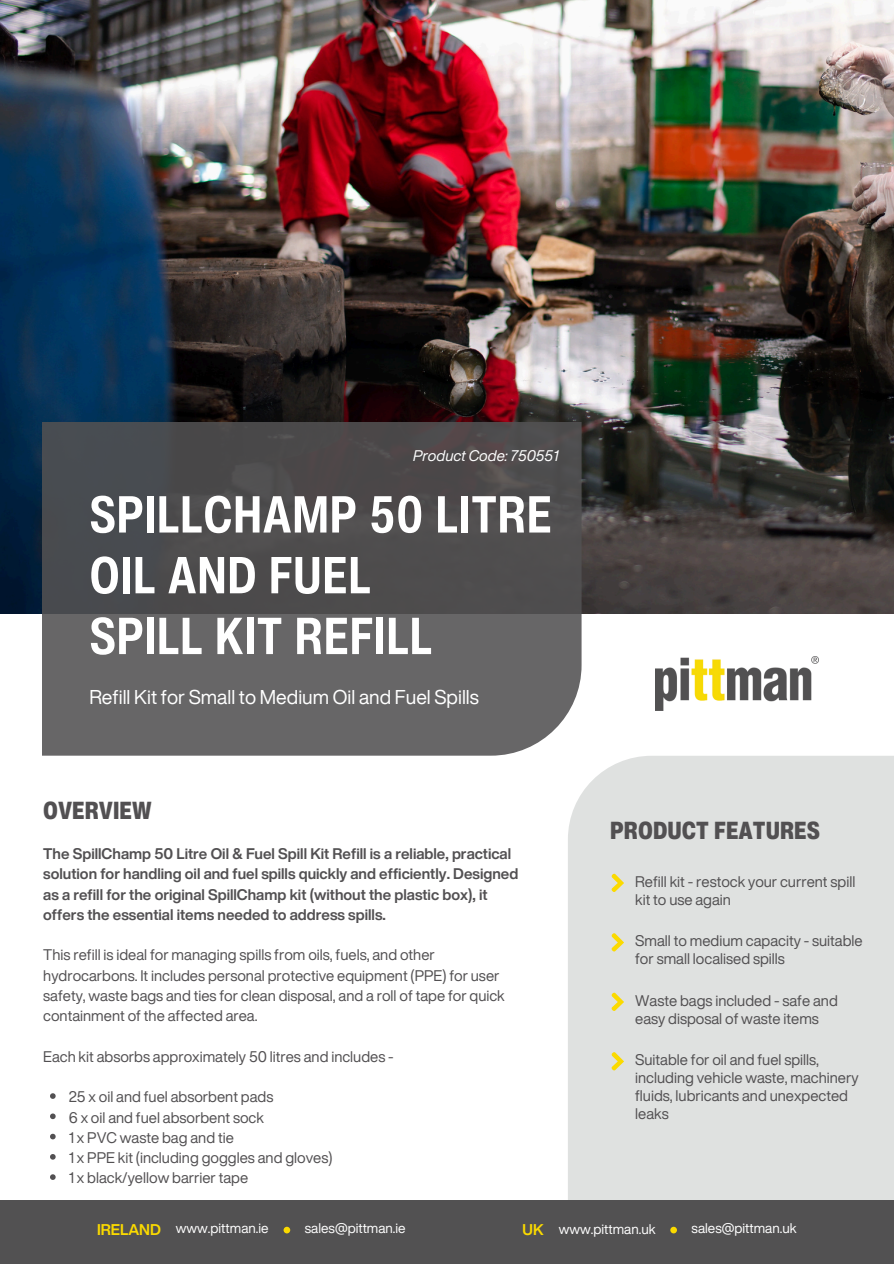
<style>
.page{position:relative;width:894px;height:1264px;background:#fff}
.page>*{position:absolute;margin:0;border:0;box-sizing:border-box;transform-origin:0 0}
.t1{font:700 condensed 51px/60.8px "Helvetica Now Text";letter-spacing:.005em;color:#fff}
.t2{font:900 condensed 24px "Helvetica Now Text";color:#525052}
.t3{font:19.5px "Helvetica Now Display";color:#fff}
.t4{font:700 15.15px "Helvetica Now Display";color:#fbda00}
.t5{font:15px/18px "Helvetica Now Display";color:#525052}
.t6{font:700 15px/20.2px "Helvetica Now Display";color:#525052}
.t7{font:italic 15px "Helvetica Now Display";color:#fff}
.t8{font:13.65px "Helvetica Now Display";color:#fff}
</style>
<div class="page">
<img style="left:0;top:0;width:893px;height:614px">
<div style="left:568px;top:756px;width:325px;height:443px;background:#dfe1e0"></div>
<div style="left:0;top:1199px;width:893px;height:64px;background:#525152"></div>
<div style="left:283px;top:1226px;width:7px;height:7px;background:#fbda00;border-radius:50%"></div>
<div style="left:670px;top:1226px;width:6px;height:7px;background:#fbda00;border-radius:50%"></div>
<img style="left:655px;top:656px;width:163px;height:54px">
<svg style="left:43px;top:422px;width:538px;height:333px;background:#595859"></svg>
<svg style="left:610px;top:872px;width:13px;height:20px"></svg>
<svg style="left:610px;top:932px;width:13px;height:20px"></svg>
<svg style="left:610px;top:991px;width:13px;height:20px"></svg>
<svg style="left:610px;top:1050px;width:13px;height:21px"></svg>
<svg style="left:50px;top:1093px;width:6px;height:5px"></svg>
<svg style="left:50px;top:1113px;width:6px;height:6px"></svg>
<svg style="left:50px;top:1133px;width:6px;height:6px"></svg>
<svg style="left:50px;top:1154px;width:6px;height:5px"></svg>
<svg style="left:50px;top:1174px;width:6px;height:5px"></svg>
<p class="t7" style="left:413px;top:444px;width:147px">Product Code: 750551</p>
<h2 class="t1" style="left:89px;top:483px;width:464px">SPILLCHAMP 50 LITRE<br>OIL AND FUEL<br>SPILL KIT REFILL</h2>
<p class="t3" style="left:89px;top:682px;width:391px">Refill Kit for Small to Medium Oil and Fuel Spills</p>
<p class="t2" style="left:43px;top:792px;width:110px">OVERVIEW</p>
<h2 class="t6" style="left:43px;top:843px;width:476px">The SpillChamp 50 Litre Oil &amp; Fuel Spill Kit Refill is a reliable, practical solution for handling oil and fuel spills quickly and efficiently. Designed as a refill for the original SpillChamp kit (without the plastic box), it offers the essential items needed to address spills.</h2>
<p class="t5" style="left:43px;top:944px;width:463px;line-height:20.2px">This refill is ideal for managing spills from oils, fuels, and other hydrocarbons. It includes personal protective equipment (PPE) for user safety, waste bags and ties for clean disposal, and a roll of tape for quick containment of the affected area.</p>
<h5 class="t5" style="left:43px;top:1047px;width:352px">Each kit absorbs approximately 50 litres and includes -</h5>
<p class="t5" style="left:69px;top:1087px;width:206px">25 x oil and fuel absorbent pads</p>
<p class="t5" style="left:69px;top:1107px;width:197px">6 x oil and fuel absorbent sock</p>
<p class="t5" style="left:69px;top:1128px;width:167px">1 x PVC waste bag and tie</p>
<p class="t5" style="left:69px;top:1148px;width:265px">1 x PPE kit (including goggles and gloves)</p>
<p class="t5" style="left:69px;top:1168px;width:181px">1 x black/yellow barrier tape</p>
<p class="t2" style="left:610px;top:812px;width:211px">PRODUCT FEATURES</p>
<p class="t5" style="left:635px;top:872px;width:221px">Refill kit - restock your current spill kit to use again</p>
<h1 class="t5" style="left:635px;top:931px;width:229px">Small to medium capacity - suitable for small localised spills</h1>
<h3 class="t5" style="left:635px;top:991px;width:204px">Waste bags included - safe and easy disposal of waste items</h3>
<p class="t5" style="left:635px;top:1050px;width:225px">Suitable for oil and fuel spills, including vehicle waste, machinery fluids, lubricants and unexpected leaks</p>
<p class="t4" style="left:97px;top:1217px;width:65px">IRELAND</p>
<p class="t8" style="left:176px;top:1217px;width:94px">www.pittman.ie</p>
<p class="t8" style="left:305px;top:1217px;width:102px">sales@pittman.ie</p>
<p class="t4" style="left:522px;top:1217px;width:23px">UK</p>
<p class="t8" style="left:558px;top:1218px;width:98px">www.pittman.uk</p>
<p class="t8" style="left:691px;top:1217px;width:106px">sales@pittman.uk</p>
</div>
